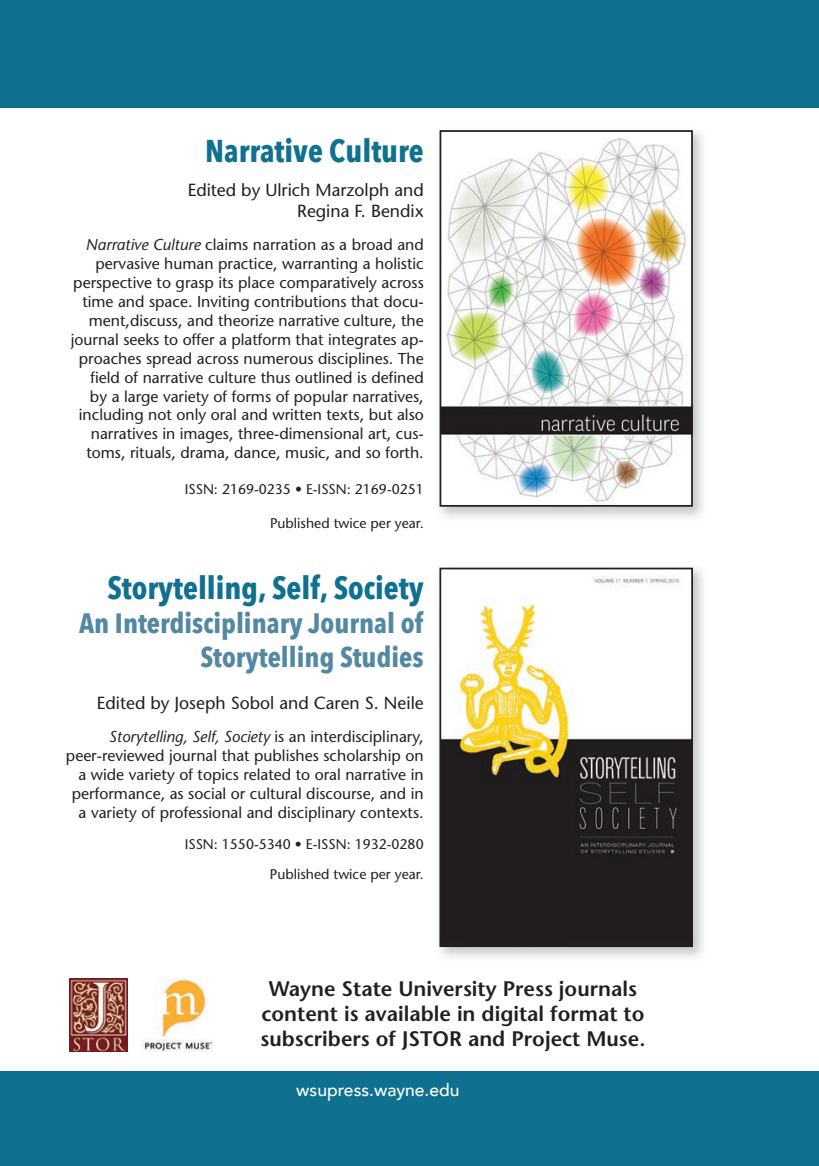
<style>
.page{position:relative;width:819px;height:1166px;background:#fff}
.page>*{position:absolute;margin:0;border:0;box-sizing:border-box;transform-origin:0 0}
.t1{font:700 31.5px "Avenir Next Condensed";color:#10708f}
.t2{font:700 28px/33.6px "Avenir Next Condensed";color:#5388a3;text-align:right}
.t3{font:600 21px/25.2px "Stone Sans";color:#231f20;text-align:center}
.t4{font:17.5px/21px "Stone Sans";color:#231f20;text-align:right}
.t5{font:500 17.5px "Avenir";color:#fff}
.t6{font:15.75px/18.9px "Stone Sans";color:#231f20;text-align:right}
.t7{font:14px/29.4px "Stone Sans";color:#231f20;text-align:right}
.s1{font-style:italic}
</style>
<div class="page">
<div style="left:0;top:1071px;width:819px;height:95px;background:#10708f"></div>
<img style="left:442px;top:574px;width:248px;height:370px">
<div style="left:439px;top:567px;width:254px;height:380px;border:2px solid #231f20"></div>
<img style="left:443px;top:137px;width:247px;height:367px">
<div style="left:440px;top:130px;width:253px;height:377px;border:2px solid #231f20"></div>
<div style="left:0;top:0;width:819px;height:108px;background:#10708f"></div>
<img style="left:141px;top:978px;width:73px;height:73px">
<img style="left:70px;top:978px;width:57px;height:73px">
<h1 class="t1" style="left:205px;top:132px;width:220px">Narrative Culture</h1>
<p class="t4" style="left:188px;top:179px;width:238px">Edited by Ulrich Marzolph and<br>Regina F. Bendix</p>
<p class="t6" style="left:71px;top:235px;width:354px"><span class="s1">Narrative Culture</span> claims narration as a broad and pervasive human practice, warranting a holistic perspective to grasp its place comparatively across time and space. Inviting contributions that docu&shy;ment,discuss, and theorize narrative culture, the journal seeks to offer a platform that integrates ap&shy;proaches spread across numerous disciplines. The field of narrative culture thus outlined is defined by a large variety of forms of popular narratives, including not only oral and written texts, but also narratives in images, three-dimensional art, cus&shy;toms, rituals, drama, dance, music, and so forth.</p>
<p class="t7" style="left:185px;top:474px;width:241px">ISSN: 2169-0235 • E-ISSN: 2169-0251</p>
<p class="t7" style="left:270px;top:508px;width:155px">Published twice per year.</p>
<h1 class="t1" style="left:108px;top:569px;width:318px">Storytelling, Self, Society</h1>
<h2 class="t2" style="left:79px;top:606px;width:346px">An Interdisciplinary Journal of<br>Storytelling Studies</h2>
<p class="t4" style="left:97px;top:691px;width:328px">Edited by Joseph Sobol and Caren S. Neile</p>
<p class="t6" style="left:66px;top:727px;width:359px"><span class="s1">Storytelling, Self, Society</span> is an interdisciplinary, peer-reviewed journal that publishes scholarship on a wide variety of topics related to oral narrative in performance, as social or cultural discourse, and in a variety of professional and disciplinary contexts.</p>
<p class="t7" style="left:185px;top:829px;width:241px">ISSN: 1550-5340 • E-ISSN: 1932-0280<br>Published twice per year.</p>
<h3 class="t3" style="left:260px;top:975px;width:386px">Wayne State University Press journals content is available in digital format to subscribers of JSTOR and Project Muse.</h3>
<p class="t5" style="left:296px;top:1074px;width:165px">wsupress.wayne.edu</p>
</div>
